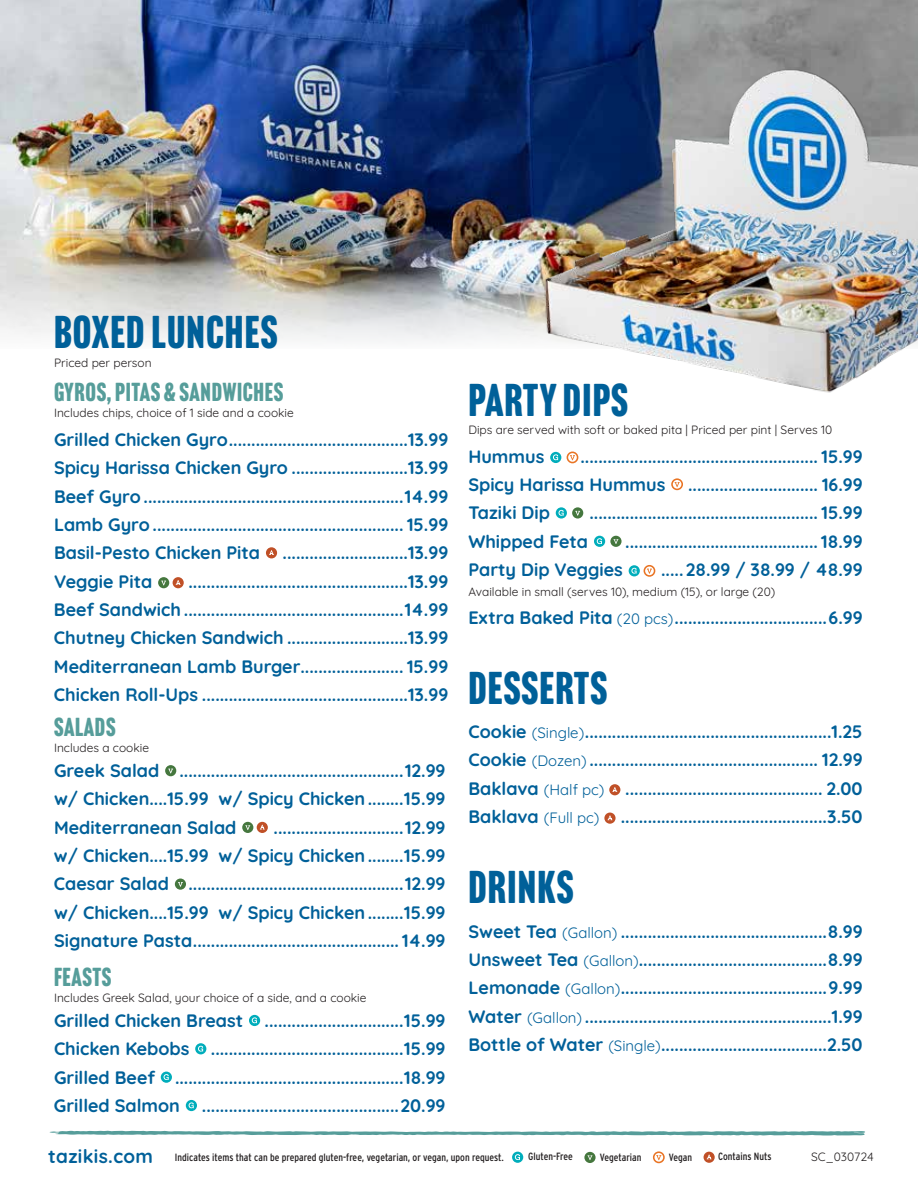
<style>
.page{position:relative;width:918px;height:1188px;background:#fff}
.page>*{position:absolute;margin:0;border:0;box-sizing:border-box;transform-origin:0 0}
.t1{font:45px "Headline Gothic ATF Round";letter-spacing:.025em;color:#006099}
.t2{font:25.5px "Headline Gothic ATF Round";letter-spacing:.025em;color:#569d9a}
.t3{font:700 18px/28.3px "Quicksand";color:#006099;text-align:justify}
.t4{font:12px "Quicksand";color:#231f20}
.t5{font:10.5px "Interstate Condensed";color:#231f20}
.s1{font-weight:400;font-size:15px}
.s2{font-family:"Quicksand";font-weight:700;font-size:19.05px;color:#006099}
</style>
<div class="page">
<svg style="left:50px;top:1131px;width:815px;height:5px"></svg>
<svg style="left:512px;top:1152px;width:11px;height:11px"></svg>
<svg style="left:653px;top:1151px;width:12px;height:12px"></svg>
<svg style="left:584px;top:1152px;width:12px;height:11px"></svg>
<svg style="left:704px;top:1152px;width:11px;height:11px"></svg>
<img style="left:0;top:0;width:918px;height:278px">
<svg style="left:0;top:278px;width:537px;height:64px"></svg>
<img style="left:537px;top:49px;width:381px;height:344px">
<svg style="left:266px;top:547px;width:11px;height:11px"></svg>
<svg style="left:158px;top:577px;width:26px;height:11px"></svg>
<svg style="left:165px;top:765px;width:11px;height:11px"></svg>
<div style="left:241px;top:821px;width:13px;height:13px;background:#fff;border:2px solid #fff;border-radius:50%"></div>
<div style="left:256px;top:821px;width:13px;height:13px;background:#fff;border:2px solid #fff;border-radius:50%"></div>
<svg style="left:242px;top:822px;width:26px;height:11px"></svg>
<svg style="left:175px;top:879px;width:11px;height:11px"></svg>
<svg style="left:550px;top:452px;width:11px;height:11px"></svg>
<svg style="left:566px;top:451px;width:13px;height:13px"></svg>
<svg style="left:567px;top:452px;width:11px;height:11px"></svg>
<svg style="left:671px;top:478px;width:12px;height:12px"></svg>
<svg style="left:556px;top:507px;width:27px;height:12px"></svg>
<svg style="left:594px;top:536px;width:28px;height:11px"></svg>
<svg style="left:629px;top:565px;width:26px;height:12px"></svg>
<svg style="left:609px;top:784px;width:11px;height:11px"></svg>
<svg style="left:604px;top:813px;width:12px;height:11px"></svg>
<svg style="left:249px;top:1015px;width:11px;height:11px"></svg>
<svg style="left:195px;top:1043px;width:11px;height:11px"></svg>
<svg style="left:161px;top:1072px;width:11px;height:11px"></svg>
<svg style="left:186px;top:1100px;width:11px;height:11px"></svg>
<h1 class="t1" style="left:54px;top:306px;width:225px">BOXED LUNCHES</h1>
<p class="t4" style="left:54px;top:353px;width:99px">Priced per person</p>
<h2 class="t2" style="left:54px;top:377px;width:231px">GYROS, PITAS &amp; SANDWICHES</h2>
<p class="t4" style="left:54px;top:404px;width:241px">Includes chips, choice of 1 side and a cookie</p>
<p class="t3" style="left:54px;top:423px;width:396px">Grilled Chicken Gyro........................................13.99<br>Spicy Harissa Chicken Gyro ..........................13.99<br>Beef Gyro ..........................................................14.99<br>Lamb Gyro ........................................................ 15.99<br>Basil-Pesto Chicken Pita ............................13.99<br>Veggie Pita</p>
<p class="t3" style="left:54px;top:565px;width:396px;text-indent:134px">.................................................13.99<br>Beef Sandwich .................................................14.99<br>Chutney Chicken Sandwich ...........................13.99<br>Mediterranean Lamb Burger....................... 15.99<br>Chicken Roll-Ups ..............................................13.99</p>
<h2 class="t2" style="left:54px;top:712px;width:63px">SALADS</h2>
<p class="t4" style="left:54px;top:739px;width:97px">Includes a cookie</p>
<p class="t3" style="left:54px;top:755px;width:393px">Greek Salad ..................................................12.99 w/ Chicken....15.99 w/ Spicy Chicken........15.99<br>Mediterranean Salad</p>
<p class="t3" style="left:54px;top:811px;width:393px;text-indent:220px">.............................12.99 w/ Chicken....15.99 w/ Spicy Chicken........15.99<br>Caesar Salad ................................................12.99 w/ Chicken....15.99 w/ Spicy Chicken........15.99<br>Signature Pasta.............................................. 14.99</p>
<h2 class="t2" style="left:54px;top:962px;width:59px">FEASTS</h2>
<p class="t4" style="left:54px;top:989px;width:314px">Includes Greek Salad, your choice of a side, and a cookie</p>
<p class="t3" style="left:54px;top:1004px;width:393px">Grilled Chicken Breast ...............................15.99<br>Chicken Kebobs ...........................................15.99<br>Grilled Beef ...................................................18.99<br>Grilled Salmon ............................................20.99</p>
<h1 class="t1" style="left:468px;top:373px;width:161px">PARTY DIPS</h1>
<p class="t4" style="left:468px;top:421px;width:365px">Dips are served with soft or baked pita | Priced per pint | Serves 10</p>
<p class="t3" style="left:468px;top:440px;width:77px">Hummus</p>
<p class="t3" style="left:468px;top:440px;width:396px;text-indent:112px">..................................................... 15.99<br>Spicy Harissa Hummus</p>
<p class="t3" style="left:688px;top:469px;width:176px">............................. 16.99</p>
<p class="t3" style="left:468px;top:497px;width:83px">Taziki Dip</p>
<p class="t3" style="left:589px;top:497px;width:275px">................................................... 15.99</p>
<p class="t3" style="left:468px;top:525px;width:121px">Whipped Feta</p>
<p class="t3" style="left:625px;top:525px;width:239px">........................................... 18.99</p>
<p class="t3" style="left:468px;top:554px;width:156px">Party Dip Veggies</p>
<p class="t3" style="left:661px;top:554px;width:203px">.....28.99 / 38.99 / 48.99</p>
<p class="t4" style="left:468px;top:582px;width:308px">Available in small (serves 10), medium (15), or large (20)</p>
<p class="t3" style="left:468px;top:601px;width:396px">Extra Baked Pita <span class="s1">(20 pcs)</span>..................................6.99</p>
<h1 class="t1" style="left:468px;top:661px;width:140px">DESSERTS</h1>
<p class="t3" style="left:468px;top:715px;width:396px">Cookie <span class="s1">(Single)</span>.......................................................1.25<br>Cookie <span class="s1">(Dozen)</span> ................................................... 12.99<br>Baklava <span class="s1">(Half pc)</span> ............................................ 2.00<br>Baklava <span class="s1">(Full pc)</span> ..............................................3.50</p>
<h1 class="t1" style="left:468px;top:860px;width:107px">DRINKS</h1>
<p class="t3" style="left:468px;top:915px;width:396px">Sweet Tea <span class="s1">(Gallon)</span> ..............................................8.99<br>Unsweet Tea <span class="s1">(Gallon)</span>..........................................8.99<br>Lemonade <span class="s1">(Gallon)</span>..............................................9.99<br>Water <span class="s1">(Gallon)</span> .......................................................1.99<br>Bottle of Water <span class="s1">(Single)</span>.....................................2.50</p>
<p class="t5" style="left:48px;top:1152px;width:457px"><span class="s2">tazikis.com</span> Indicates items that can be prepared gluten-free, vegetarian, or vegan, upon request.</p>
<p class="t5" style="left:528px;top:1151px;width:46px">Gluten-Free</p>
<p class="t5" style="left:600px;top:1151px;width:43px">Vegetarian</p>
<p class="t5" style="left:669px;top:1151px;width:25px">Vegan</p>
<p class="t5" style="left:718px;top:1151px;width:55px">Contains Nuts</p>
<p class="t4" style="left:811px;top:1147px;width:64px">SC_030724</p>
</div>
